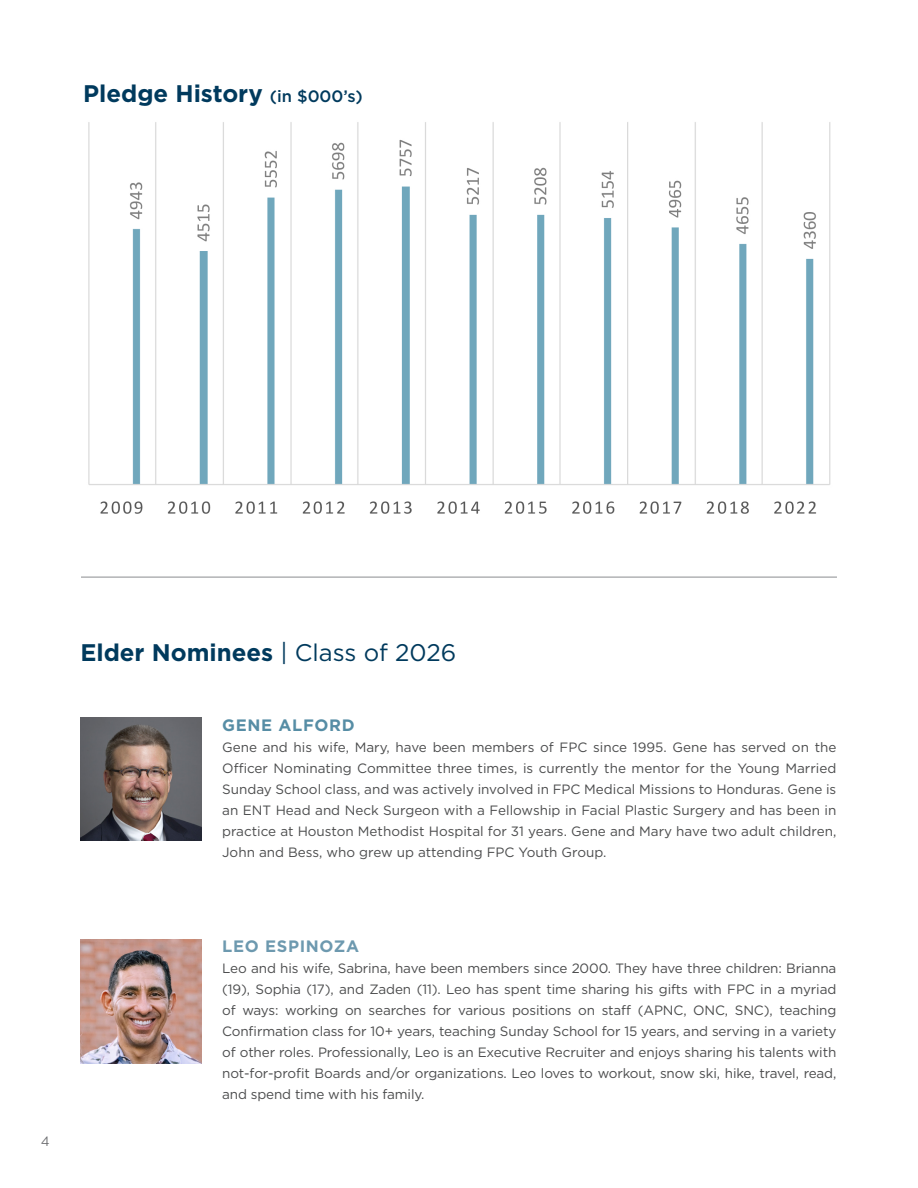
<style>
.page{position:relative;width:918px;height:1188px;background:#fff}
.page>*{position:absolute;margin:0;border:0;box-sizing:border-box;transform-origin:0 0}
.t1{font:700 24px "Gotham";color:#003a5d}
.t2{font:700 16.5px "Gotham";letter-spacing:.04em;color:#6d99af}
.t3{font:700 16.5px "Gotham";letter-spacing:.04em;color:#568da5}
.t4{font:13.5px/21px "Gotham";letter-spacing:-.01em;color:#4b4c4d;text-align:justify}
.t5{font:13.5px "Brandon Text";color:#6c6d70}
.s1{font-weight:500;font-size:16.5px}
.s2{font-weight:400}
</style>
<div class="page">
<img style="left:88px;top:122px;width:743px;height:392px">
<hr style="left:81px;top:577px;width:756px;height:1px;background:#8a8c8f">
<img style="left:80px;top:718px;width:122px;height:123px">
<img style="left:80px;top:940px;width:122px;height:123px">
<p class="t1" style="left:83px;top:79px;width:281px">Pledge History <span class="s1">(in $000’s)</span></p>
<p class="t5" style="left:41px;top:1132px;width:10px">4</p>
<p class="t1" style="left:80px;top:639px;width:378px">Elder Nominees <span class="s2">| Class of 2026</span></p>
<p class="t3" style="left:222px;top:716px;width:134px">GENE ALFORD</p>
<p class="t4" style="left:222px;top:737px;width:616px">Gene and his wife, Mary, have been members of FPC since 1995. Gene has served on the Officer Nominating Committee three times, is currently the mentor for the Young Married Sunday School class, and was actively involved in FPC Medical Missions to Honduras. Gene is an ENT Head and Neck Surgeon with a Fellowship in Facial Plastic Surgery and has been in practice at Houston Methodist Hospital for 31 years. Gene and Mary have two adult children, John and Bess, who grew up attending FPC Youth Group.</p>
<p class="t2" style="left:222px;top:936px;width:138px">LEO ESPINOZA</p>
<p class="t4" style="left:222px;top:957px;width:616px">Leo and his wife, Sabrina, have been members since 2000. They have three children: Brianna (19), Sophia (17), and Zaden (11). Leo has spent time sharing his gifts with FPC in a myriad of ways: working on searches for various positions on staff (APNC, ONC, SNC), teaching Confirmation class for 10+ years, teaching Sunday School for 15 years, and serving in a variety of other roles. Professionally, Leo is an Executive Recruiter and enjoys sharing his talents with not-for-profit Boards and/or organizations. Leo loves to workout, snow ski, hike, travel, read, and spend time with his family.</p>
</div>
